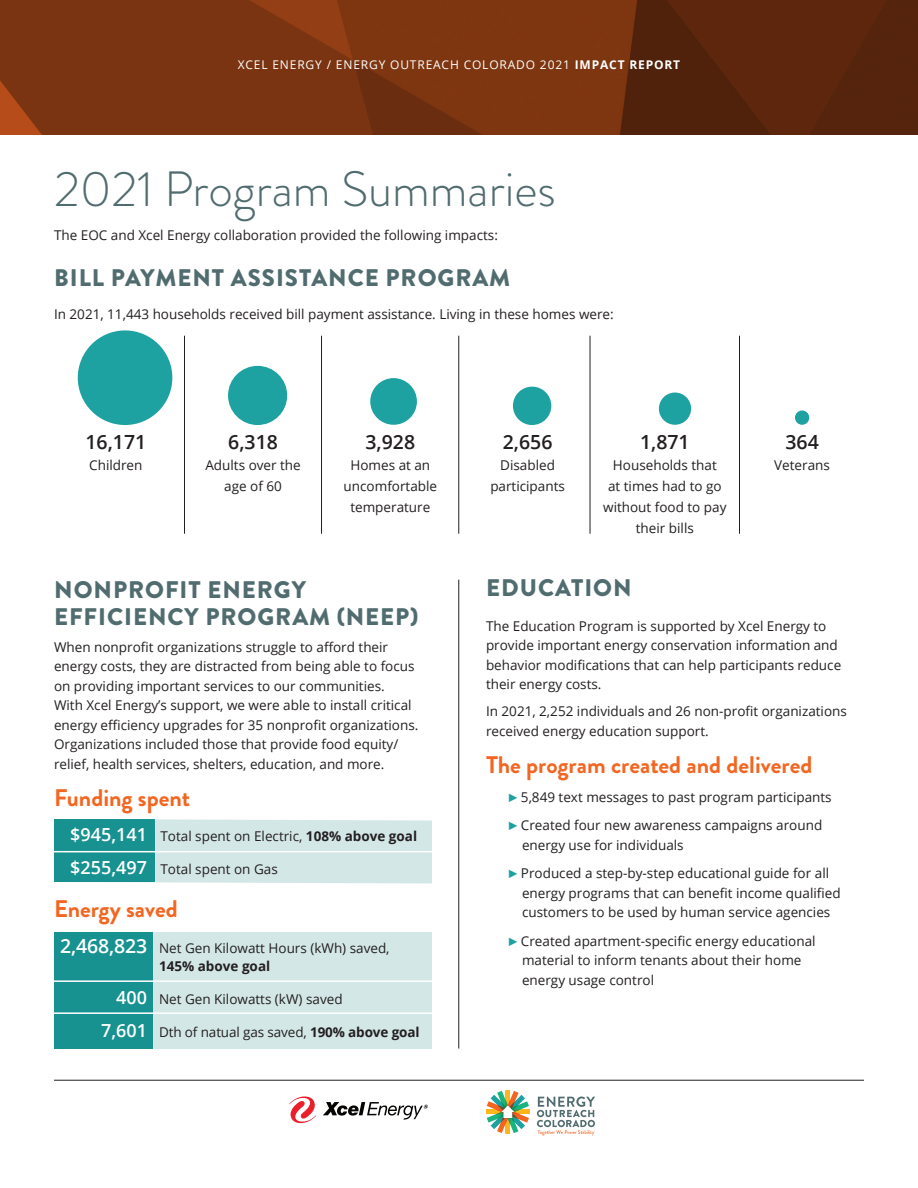
<style>
.page{position:relative;width:918px;height:1188px;background:#fff}
.page>*{position:absolute;margin:0;border:0;box-sizing:border-box;transform-origin:0 0}
.impact_report_level{font:300 49.5px "Brandon Grotesque";color:#516c6f}
.impact_report_level-2{font:900 24px/27px "Brandon Grotesque";letter-spacing:.04em;color:#516c6f}
.impact_report_level-3{font:700 24px "Brandon Grotesque";color:#f36621}
.t1{font:600 19.5px "Open Sans";color:#231f20}
.t2{font:13.5px/19.5px "Open Sans";color:#231f20}
.t3{font:700 13.5px "Open Sans";color:#231f20}
.t4{font:12px "Open Sans";letter-spacing:.07em;color:#fff}
.s1{font-weight:700}
.s2{font-weight:600;font-size:18px;color:#fff}
.s3{font-weight:600;font-size:19.5px;color:#fff}
</style>
<div class="page">
<div style="left:114px;top:819px;width:318px;height:65px;background:#d4e7e7"></div>
<div style="left:54px;top:932px;width:378px;height:117px;background:#d4e7e7"></div>
<div style="left:54px;top:819px;width:100px;height:63px;background:#189291"></div>
<div style="left:54px;top:932px;width:99px;height:117px;background:#189291"></div>
<svg style="left:0;top:0;width:918px;height:135px;fill:#7b3411"></svg>
<svg style="left:537px;top:1097px;width:58px;height:38px"></svg>
<div style="left:505px;top:1090px;width:5px;height:44px;background:#fcb61c"></div>
<div style="left:486px;top:1109px;width:44px;height:5px;background:#fcb61c"></div>
<svg style="left:487px;top:1091px;width:42px;height:42px"></svg>
<svg style="left:289px;top:1096px;width:27px;height:27px"></svg>
<svg style="left:323px;top:1102px;width:105px;height:18px"></svg>
<hr style="left:54px;top:1080px;width:810px;height:1px;background:#231f20">
<div style="left:78px;top:330px;width:94px;height:95px;background:#1ea2a1;border-radius:47px"></div>
<div style="left:228px;top:366px;width:59px;height:59px;background:#1ea2a1;border-radius:30px"></div>
<div style="left:370px;top:378px;width:47px;height:47px;background:#1ea2a1;border-radius:23px"></div>
<div style="left:513px;top:387px;width:38px;height:38px;background:#1ea2a1;border-radius:19px"></div>
<div style="left:659px;top:393px;width:32px;height:32px;background:#1ea2a1;border-radius:16px"></div>
<div style="left:795px;top:411px;width:14px;height:14px;background:#1ea2a1;border-radius:7px"></div>
<hr style="left:184px;top:336px;width:1px;height:198px;background:#231f20">
<hr style="left:321px;top:336px;width:1px;height:198px;background:#231f20">
<hr style="left:459px;top:336px;width:1px;height:198px;background:#231f20">
<hr style="left:459px;top:580px;width:1px;height:468px;background:#231f20">
<hr style="left:590px;top:336px;width:1px;height:198px;background:#231f20">
<hr style="left:739px;top:336px;width:1px;height:198px;background:#231f20">
<hr style="left:54px;top:851px;width:378px;height:1px;background:#fff">
<hr style="left:54px;top:980px;width:378px;height:2px;background:#fff">
<hr style="left:54px;top:1012px;width:378px;height:2px;background:#fff">
<p class="t4" style="left:238px;top:57px;width:444px">XCEL ENERGY / ENERGY OUTREACH COLORADO 2021 <span class="s1">IMPACT REPORT</span></p>
<p class="impact_report_level" style="left:54px;top:155px;width:503px">2021 Program Summaries</p>
<p class="t2" style="left:54px;top:225px;width:445px">The EOC and Xcel Energy collaboration provided the following impacts:</p>
<p class="impact_report_level-2" style="left:54px;top:264px;width:458px">BILL PAYMENT ASSISTANCE PROGRAM</p>
<p class="t2" style="left:54px;top:304px;width:561px">In 2021, 11,443 households received bill payment assistance. Living in these homes were:</p>
<p class="t1" style="left:85px;top:429px;width:62px">16,171</p>
<p class="t2" style="left:89px;top:455px;width:55px">Children</p>
<p class="t1" style="left:228px;top:429px;width:51px">6,318</p>
<p class="t2" style="left:205px;top:455px;width:97px;line-height:21px;text-align:center">Adults over the age of 60</p>
<p class="t1" style="left:366px;top:429px;width:51px">3,928</p>
<p class="t2" style="left:344px;top:455px;width:95px;line-height:21px;text-align:center">Homes at an uncomfortable temperature</p>
<p class="t1" style="left:503px;top:429px;width:51px">2,656</p>
<p class="t2" style="left:490px;top:455px;width:76px;line-height:21px;text-align:center">Disabled participants</p>
<p class="t1" style="left:640px;top:429px;width:51px">1,871</p>
<p class="t2" style="left:603px;top:455px;width:125px;line-height:21px;text-align:center">Households that<br>at times had to go without food to pay their bills</p>
<p class="t1" style="left:785px;top:429px;width:35px">364</p>
<p class="t2" style="left:774px;top:455px;width:57px">Veterans</p>
<p class="impact_report_level-2" style="left:54px;top:576px;width:366px">NONPROFIT ENERGY<br>EFFICIENCY PROGRAM (NEEP)</p>
<p class="t2" style="left:54px;top:637px;width:366px">When nonprofit organizations struggle to afford their energy costs, they are distracted from being able to focus on providing important services to our communities.<br>With Xcel Energy’s support, we were able to install critical energy efficiency upgrades for 35 nonprofit organizations.<br>Organizations included those that provide food equity/ relief, health services, shelters, education, and more.</p>
<p class="impact_report_level-3" style="left:54px;top:781px;width:138px">Funding spent</p>
<p class="t2" style="left:70px;top:826px;width:348px"><span class="s2">$945,141</span> Total spent on Electric, <span class="s1">108% above goal</span></p>
<p class="t2" style="left:70px;top:859px;width:209px"><span class="s2">$255,497</span> Total spent on Gas</p>
<p class="impact_report_level-3" style="left:54px;top:892px;width:125px">Energy saved</p>
<p class="t2" style="left:60px;top:938px;width:331px"><span class="s3">2,468,823</span> Net Gen Kilowatt Hours (kWh) saved,</p>
<p class="t3" style="left:159px;top:957px;width:113px">145% above goal</p>
<p class="t2" style="left:116px;top:989px;width:228px"><span class="s2">400</span> Net Gen Kilowatts (kW) saved</p>
<p class="t2" style="left:101px;top:1022px;width:320px"><span class="s2">7,601</span> Dth of natual gas saved, <span class="s1">190% above goal</span></p>
<p class="impact_report_level-2" style="left:486px;top:575px;width:147px">EDUCATION</p>
<p class="t2" style="left:486px;top:616px;width:357px">The Education Program is supported by Xcel Energy to provide important energy conservation information and behavior modifications that can help participants reduce their energy costs.</p>
<p class="t2" style="left:486px;top:701px;width:362px">In 2021, 2,252 individuals and 26 non-profit organizations received energy education support.</p>
<p class="impact_report_level-3" style="left:486px;top:748px;width:328px">The program created and delivered</p>
<p class="t2" style="left:521px;top:787px;width:312px">5,849 text messages to past program participants</p>
<p class="t2" style="left:521px;top:815px;width:303px">Created four new awareness campaigns around energy use for individuals</p>
<p class="t2" style="left:521px;top:863px;width:321px">Produced a step-by-step educational guide for all energy programs that can benefit income qualified customers to be used by human service agencies</p>
<p class="t2" style="left:521px;top:931px;width:296px">Created apartment-specific energy educational material to inform tenants about their home energy usage control</p>
</div>
